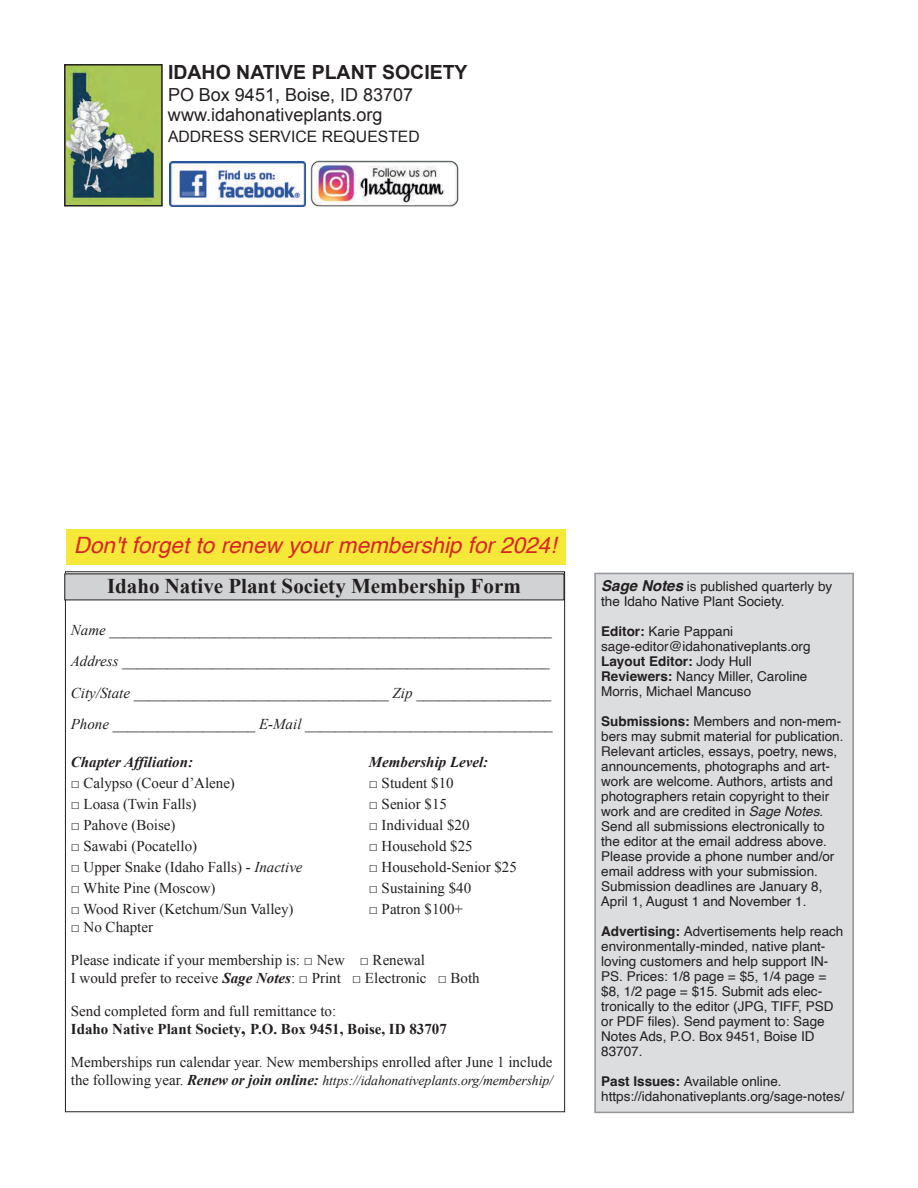
<style>
.page{position:relative;width:918px;height:1188px;background:#fff}
.page>*{position:absolute;margin:0;border:0;box-sizing:border-box;transform-origin:0 0}
.t1{font:italic 22.5px "Helvetica";letter-spacing:-.005em;color:#d62728}
.t2{font:700 21px "Times New Roman";color:#231f20}
.t3{font:700 19.5px "Arial";color:#231f20}
.t4{font:18px/19.5px "Arial";color:#231f20}
.t5{font:15.75px "Arial";color:#231f20}
.t6{font:15px/31.5px "Times New Roman";color:#231f20}
.t7{font:700 15px/18px "Times New Roman";color:#231f20}
.t8{font:italic 700 15px "Times New Roman";color:#231f20}
.t9{font:italic 13.8px "Times New Roman";letter-spacing:-.01em;color:#231f20}
.t10{font:13.5px/15px "Helvetica";color:#231f20}
.s1{font-style:italic}
.s2{font-weight:700;font-style:italic}
.s3{font-weight:400}
.s4{font-size:18px}
.s5{font-style:normal;font-size:15px}
.s6{font-weight:700;font-size:15px}
.s7{font-weight:700;font-style:italic;font-size:15px}
.s8{font-weight:700}
</style>
<div class="page">
<img style="left:67px;top:67px;width:93px;height:137px">
<div style="left:64px;top:64px;width:99px;height:143px;border:2px solid #231f20"></div>
<div style="left:595px;top:573px;width:258px;height:539px;background:#dcdddf"></div>
<div style="left:594px;top:573px;width:260px;height:540px;border:2px solid #939598"></div>
<img style="left:170px;top:161px;width:135px;height:45px">
<img style="left:310px;top:160px;width:148px;height:47px">
<div style="left:65px;top:574px;width:499px;height:26px;background:#d1d2d4"></div>
<div style="left:66px;top:529px;width:499px;height:36px;background:#f6e838"></div>
<h3 class="t3" style="left:168px;top:61px;width:301px">IDAHO NATIVE PLANT SOCIETY</h3>
<h3 class="t4" style="left:168px;top:85px;width:247px">PO Box 9451, Boise, ID 83707 www.idahonativeplants.org</h3>
<p class="t5" style="left:168px;top:128px;width:253px">ADDRESS SERVICE REQUESTED</p>
<h1 class="t1" style="left:74px;top:535px;width:484px">Don't forget to renew your membership for 2024!</h1>
<h2 class="t2" style="left:107px;top:574px;width:415px">Idaho Native Plant Society Membership Form</h2>
<p class="t6" style="left:71px;top:614px;width:483px"><span class="s1">Name</span> ___________________________________________________________ <span class="s1">Address</span> _________________________________________________________ <span class="s1">City/State</span> __________________________________ <span class="s1">Zip</span> __________________ <span class="s1">Phone</span> ___________________ <span class="s1">E-Mail</span> _________________________________</p>
<p class="t8" style="left:71px;top:753px;width:124px">Chapter Affiliation:</p>
<p class="t6" style="left:71px;top:767px;width:166px">□ Calypso (Coeur d’Alene)</p>
<p class="t6" style="left:71px;top:788px;width:127px">□ Loasa (Twin Falls)</p>
<p class="t6" style="left:71px;top:809px;width:106px">□ Pahove (Boise)</p>
<p class="t6" style="left:71px;top:830px;width:128px">□ Sawabi (Pocatello)</p>
<p class="t6" style="left:71px;top:851px;width:233px">□ Upper Snake (Idaho Falls) <span class="s1">- Inactive</span></p>
<p class="t6" style="left:71px;top:872px;width:146px">□ White Pine (Moscow)</p>
<p class="t6" style="left:71px;top:893px;width:224px">□ Wood River (Ketchum/Sun Valley)</p>
<p class="t6" style="left:71px;top:910px;width:356px;line-height:33px">□ No Chapter<br>Please indicate if your membership is: □ New □ Renewal</p>
<p class="t6" style="left:71px;top:962px;width:410px">I would prefer to receive <span class="s2">Sage Notes</span>: □ Print □ Electronic □ Both</p>
<p class="t7" style="left:71px;top:1001px;width:378px"><span class="s3">Send completed form and full remittance to:<br></span>Idaho Native Plant Society<span class="s4">,</span> P.O. Box 9451, Boise, ID 83707</p>
<p class="t6" style="left:71px;top:1046px;width:483px">Memberships run calendar year. New memberships enrolled after June 1 include</p>
<p class="t9" style="left:71px;top:1072px;width:484px"><span class="s5">the following year.</span> <span class="s6">Renew or join online:</span> https://idahonativeplants.org/membership/</p>
<p class="t8" style="left:369px;top:753px;width:121px">Membership Level:</p>
<p class="t6" style="left:369px;top:767px;width:86px">□ Student $10</p>
<p class="t6" style="left:369px;top:788px;width:80px">□ Senior $15</p>
<p class="t6" style="left:369px;top:809px;width:102px">□ Individual $20</p>
<p class="t6" style="left:369px;top:830px;width:105px">□ Household $25</p>
<p class="t6" style="left:369px;top:851px;width:150px">□ Household-Senior $25</p>
<p class="t6" style="left:369px;top:872px;width:104px">□ Sustaining $40</p>
<p class="t6" style="left:369px;top:893px;width:96px">□ Patron $100+</p>
<p class="t10" style="left:601px;top:580px;width:233px"><span class="s7">Sage Notes</span> is published quarterly by the Idaho Native Plant Society.</p>
<p class="t10" style="left:601px;top:625px;width:211px"><span class="s8">Editor:</span> Karie Pappani sage-editor@idahonativeplants.org<br><span class="s8">Layout Editor:</span> Jody Hull<br><span class="s8">Reviewers:</span> Nancy Miller, Caroline<br>Morris, Michael Mancuso</p>
<p class="t10" style="left:601px;top:715px;width:244px"><span class="s8">Submissions:</span> Members and non-mem‐ bers may submit material for publication.<br>Relevant articles, essays, poetry, news, announcements, photographs and art‐ work are welcome. Authors, artists and photographers retain copyright to their work and are credited in <span class="s1">Sage Notes</span>.<br>Send all submissions electronically to the editor at the email address above.<br>Please provide a phone number and/or email address with your submission.<br>Submission deadlines are January 8, April 1, August 1 and November 1.</p>
<p class="t10" style="left:601px;top:925px;width:244px"><span class="s8">Advertising:</span> Advertisements help reach environmentally-minded, native plant&shy;loving customers and help support IN‐ PS. Prices: 1/8 page = $5, 1/4 page = $8, 1/2 page = $15. Submit ads elec‐ tronically to the editor (JPG, TIFF, PSD or PDF files). Send payment to: Sage Notes Ads, P.O. Box 9451, Boise ID 83707.</p>
<p class="t10" style="left:601px;top:1075px;width:244px"><span class="s8">Past Issues:</span> Available online. https://idahonativeplants.org/sage-notes/</p>
</div>
